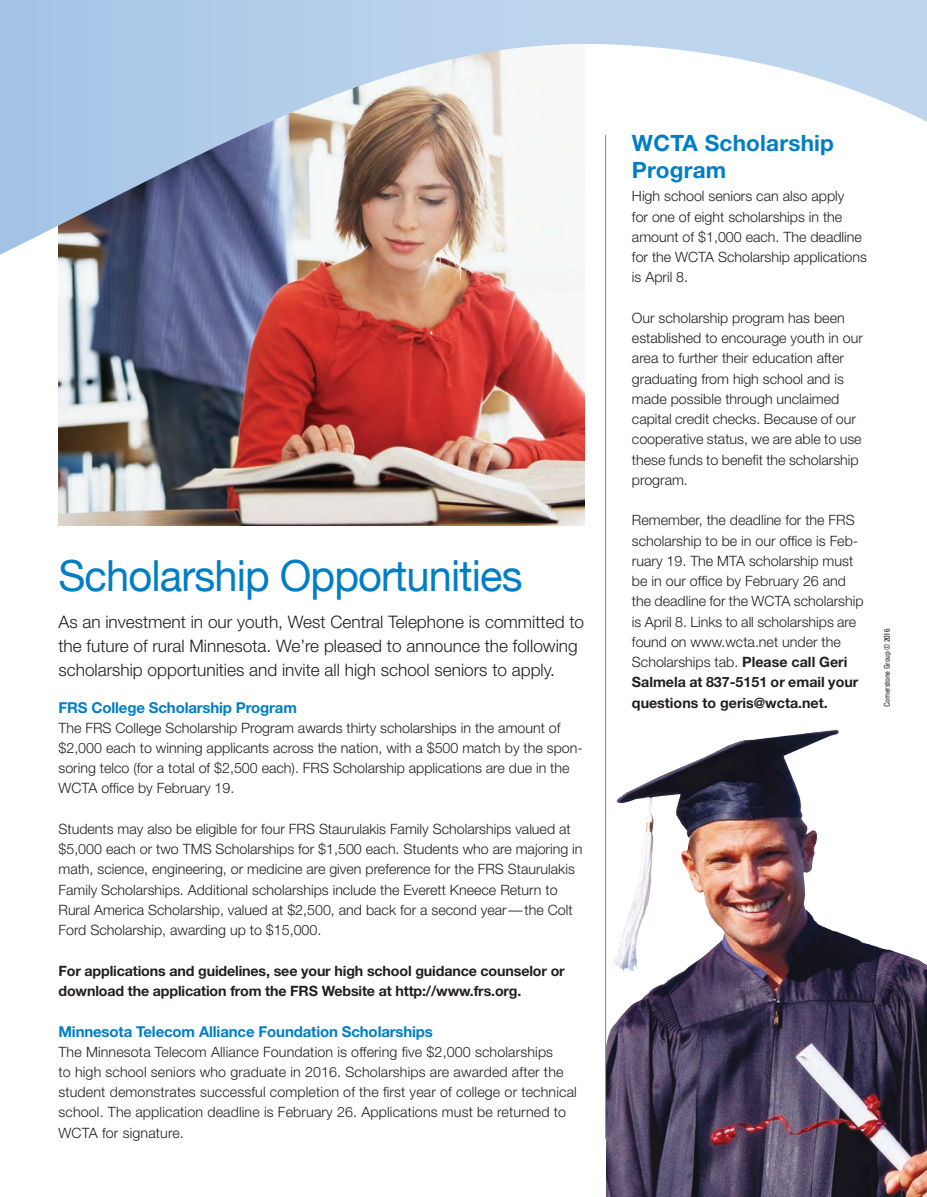
<style>
.page{position:relative;width:927px;height:1197px;background:#fff}
.page>*{position:absolute;margin:0;border:0;box-sizing:border-box;transform-origin:0 0}
.t1{font:42.9px "Helvetica Neue";letter-spacing:-.02em;color:#007ec5}
.t2{font:700 22.5px/27px "Helvetica Neue";letter-spacing:.01em;color:#007ec5}
.t3{font:300 17.25px/24px "Helvetica Neue";color:#231f20}
.t4{font:700 15px "Helvetica Neue";letter-spacing:-.01em;color:#007ec5}
.t5{font:300 14.25px/20.2px "Helvetica Neue";color:#231f20}
.t6{font:700 14.25px/20.2px "Helvetica Neue";letter-spacing:-.01em;color:#231f20}
.t7{font:condensed 7.8px "Univers";letter-spacing:-.03em;color:#231f20}
.s1{font-weight:700}
</style>
<div class="page">
<img style="left:606px;top:717px;width:321px;height:480px">
<img style="left:58px;top:259px;width:527px;height:266px">
<svg style="left:0;top:0;width:927px;height:259px"></svg>
<hr style="left:605px;top:135px;width:1px;height:1003px;background:#808285">
<svg style="left:0;top:0;width:5px;height:5px"></svg>
<svg style="left:922px;top:0;width:5px;height:5px"></svg>
<svg style="left:922px;top:1192px;width:5px;height:5px"></svg>
<h1 class="t1" style="left:58px;top:545px;width:466px">Scholarship Opportunities</h1>
<p class="t3" style="left:58px;top:609px;width:527px">As an investment in our youth, West Central Telephone is committed to the future of rural Minnesota. We’re pleased to announce the following scholarship opportunities and invite all high school seniors to apply.</p>
<p class="t4" style="left:58px;top:698px;width:240px">FRS College Scholarship Program</p>
<p class="t5" style="left:58px;top:717px;width:526px">The FRS College Scholarship Program awards thirty scholarships in the amount of $2,000 each to winning applicants across the nation, with a $500 match by the spon&shy;soring telco (for a total of $2,500 each). FRS Scholarship applications are due in the WCTA office by February 19.</p>
<p class="t5" style="left:58px;top:818px;width:526px">Students may also be eligible for four FRS Staurulakis Family Scholarships valued at $5,000 each or two TMS Scholarships for $1,500 each. Students who are majoring in math, science, engineering, or medicine are given preference for the FRS Staurulakis Family Scholarships. Additional scholarships include the Everett Kneece Return to Rural America Scholarship, valued at $2,500, and back for a second year—the Colt Ford Scholarship, awarding up to $15,000.</p>
<p class="t6" style="left:58px;top:960px;width:508px">For applications and guidelines, see your high school guidance counselor or download the application from the FRS Website at http://www.frs.org.</p>
<p class="t4" style="left:58px;top:1022px;width:376px">Minnesota Telecom Alliance Foundation Scholarships</p>
<p class="t5" style="left:58px;top:1041px;width:520px">The Minnesota Telecom Alliance Foundation is offering five $2,000 scholarships<br>to high school seniors who graduate in 2016. Scholarships are awarded after the student demonstrates successful completion of the first year of college or technical school. The application deadline is February 26. Applications must be returned to WCTA for signature.</p>
<h2 class="t2" style="left:632px;top:129px;width:204px">WCTA Scholarship<br>Program</h2>
<p class="t5" style="left:632px;top:186px;width:236px">High school seniors can also apply<br>for one of eight scholarships in the amount of $1,000 each. The deadline for the WCTA Scholarship applications is April 8.</p>
<p class="t5" style="left:632px;top:307px;width:232px">Our scholarship program has been established to encourage youth in our area to further their education after graduating from high school and is made possible through unclaimed capital credit checks. Because of our cooperative status, we are able to use these funds to benefit the scholarship program.</p>
<p class="t5" style="left:632px;top:510px;width:233px">Remember, the deadline for the FRS scholarship to be in our office is Feb&shy;ruary 19. The MTA scholarship must be in our office by February 26 and the deadline for the WCTA scholarship is April 8. Links to all scholarships are found on www.wcta.net under the Scholarships tab. <span class="s1">Please call Geri Salmela at 837-5151 or email your questions to geris@wcta.net.</span></p>
<p class="t7" style="left:882px;top:707px;width:80px;rotate:-90deg">Cornerstone Group © 2016</p>
</div>
